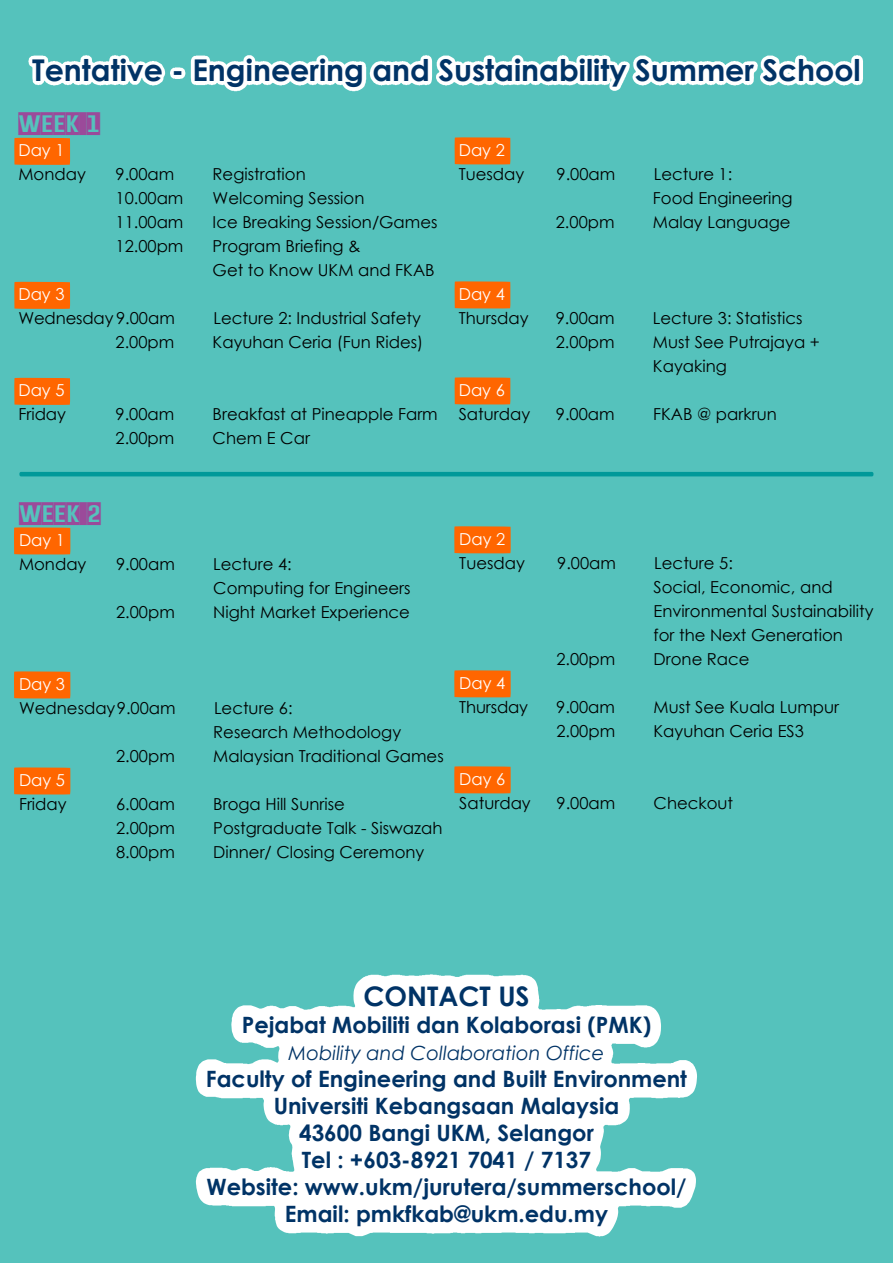
<style>
.page{position:relative;width:893px;height:1263px;background:#55c2bc}
.page>*{position:absolute;margin:0;border:0;box-sizing:border-box;transform-origin:0 0}
.t1{font:700 30px "Century Gothic";color:#036}
.t2{font:700 27px "Century Gothic";color:#036}
.t3{font:700 22.5px/27px "Century Gothic";color:#036;text-align:center}
.t4{font:22.5px "Gobold Blocky";color:#9b4a9a;scale:1.5 1}
.t5{font:italic 19.5px "Century Gothic";color:#036}
.t6{font:16.5px/24px "Century Gothic";color:#000}
.t7{font:16.5px "Century Gothic";color:#fff}
</style>
<div class="page">
<svg style="left:14px;top:767px;width:57px;height:28px;background:#f66a09"></svg>
<svg style="left:14px;top:671px;width:57px;height:28px;background:#f66a09"></svg>
<svg style="left:14px;top:527px;width:57px;height:28px;background:#f66a09"></svg>
<div style="left:14px;top:378px;width:56px;height:27px;background:#f60"></div>
<div style="left:14px;top:282px;width:56px;height:27px;background:#f60"></div>
<div style="left:14px;top:138px;width:56px;height:27px;background:#f60"></div>
<svg style="left:454px;top:377px;width:57px;height:28px;background:#f46b0b"></svg>
<svg style="left:454px;top:281px;width:57px;height:28px;background:#f46b0b"></svg>
<svg style="left:454px;top:137px;width:57px;height:28px;background:#f46b0b"></svg>
<svg style="left:454px;top:766px;width:57px;height:27px;background:#f96805"></svg>
<svg style="left:454px;top:670px;width:57px;height:27px;background:#fa6805"></svg>
<svg style="left:454px;top:526px;width:57px;height:27px;background:#fa6805"></svg>
<img style="left:28px;top:55px;width:835px;height:37px">
<hr style="left:19px;top:472px;width:854px;height:4px;background:#099;border-radius:2px">
<img style="left:195px;top:974px;width:502px;height:263px">
<h1 class="t1" style="left:32px;top:48px;width:830px">Tentative - Engineering and Sustainability Summer School</h1>
<h3 class="t4" style="left:18px;top:109px;width:56px">WEEK 1</h3>
<p class="t7" style="left:18px;top:139px;width:48px">Day 1</p>
<p class="t6" style="left:18px;top:162px;width:69px">Monday</p>
<p class="t6" style="left:116px;top:162px;width:60px">9.00am</p>
<p class="t6" style="left:213px;top:162px;width:95px">Registration</p>
<p class="t6" style="left:116px;top:186px;width:69px">10.00am</p>
<p class="t6" style="left:213px;top:186px;width:153px">Welcoming Session</p>
<p class="t6" style="left:116px;top:210px;width:69px">11.00am</p>
<p class="t6" style="left:213px;top:210px;width:226px">Ice Breaking Session/Games</p>
<p class="t6" style="left:116px;top:234px;width:69px">12.00pm</p>
<p class="t6" style="left:213px;top:234px;width:224px">Program Briefing &amp;<br>Get to Know UKM and FKAB</p>
<p class="t7" style="left:18px;top:283px;width:48px">Day 3</p>
<p class="t6" style="left:18px;top:306px;width:158px">Wednesday 9.00am</p>
<p class="t6" style="left:213px;top:306px;width:209px">Lecture 2: Industrial Safety</p>
<p class="t6" style="left:116px;top:330px;width:60px">2.00pm</p>
<p class="t6" style="left:213px;top:330px;width:212px">Kayuhan Ceria (Fun Rides)</p>
<p class="t7" style="left:18px;top:379px;width:48px">Day 5</p>
<p class="t6" style="left:18px;top:402px;width:49px">Friday</p>
<p class="t6" style="left:116px;top:402px;width:60px">9.00am</p>
<p class="t6" style="left:213px;top:402px;width:227px">Breakfast at Pineapple Farm</p>
<p class="t6" style="left:116px;top:426px;width:60px">2.00pm</p>
<p class="t6" style="left:213px;top:426px;width:99px">Chem E Car</p>
<p class="t7" style="left:459px;top:138px;width:48px">Day 2</p>
<p class="t6" style="left:459px;top:161px;width:67px">Tuesday</p>
<p class="t6" style="left:557px;top:161px;width:60px">9.00am</p>
<p class="t6" style="left:653px;top:161px;width:141px">Lecture 1:<br>Food Engineering</p>
<p class="t6" style="left:556px;top:209px;width:60px">2.00pm</p>
<p class="t6" style="left:653px;top:209px;width:139px">Malay Language</p>
<p class="t7" style="left:459px;top:282px;width:48px">Day 4</p>
<p class="t6" style="left:459px;top:305px;width:71px">Thursday</p>
<p class="t6" style="left:556px;top:305px;width:60px">9.00am</p>
<p class="t6" style="left:653px;top:305px;width:151px">Lecture 3: Statistics</p>
<p class="t6" style="left:556px;top:329px;width:60px">2.00pm</p>
<p class="t6" style="left:653px;top:329px;width:168px">Must See Putrajaya +<br>Kayaking</p>
<p class="t7" style="left:459px;top:378px;width:48px">Day 6</p>
<p class="t6" style="left:459px;top:402px;width:73px">Saturday</p>
<p class="t6" style="left:556px;top:402px;width:60px">9.00am</p>
<p class="t6" style="left:653px;top:402px;width:125px">FKAB @ parkrun</p>
<h3 class="t4" style="left:19px;top:499px;width:56px">WEEK 2</h3>
<p class="t7" style="left:19px;top:528px;width:48px">Day 1</p>
<p class="t6" style="left:19px;top:552px;width:69px">Monday</p>
<p class="t6" style="left:116px;top:552px;width:60px">9.00am</p>
<p class="t6" style="left:213px;top:552px;width:199px">Lecture 4:<br>Computing for Engineers</p>
<p class="t6" style="left:116px;top:600px;width:60px">2.00pm</p>
<p class="t6" style="left:213px;top:600px;width:198px">Night Market Experience</p>
<p class="t7" style="left:19px;top:672px;width:48px">Day 3</p>
<p class="t6" style="left:19px;top:696px;width:158px">Wednesday 9.00am</p>
<p class="t6" style="left:213px;top:696px;width:189px">Lecture 6:<br>Research Methodology</p>
<p class="t6" style="left:116px;top:744px;width:60px">2.00pm</p>
<p class="t6" style="left:213px;top:744px;width:232px">Malaysian Traditional Games</p>
<p class="t7" style="left:19px;top:768px;width:48px">Day 5</p>
<p class="t6" style="left:19px;top:792px;width:49px">Friday</p>
<p class="t6" style="left:116px;top:792px;width:60px">6.00am</p>
<p class="t6" style="left:213px;top:792px;width:133px">Broga Hill Sunrise</p>
<p class="t6" style="left:116px;top:816px;width:60px">2.00pm</p>
<p class="t6" style="left:213px;top:816px;width:231px">Postgraduate Talk - Siswazah</p>
<p class="t6" style="left:116px;top:840px;width:60px">8.00pm</p>
<p class="t6" style="left:213px;top:840px;width:213px">Dinner/ Closing Ceremony</p>
<p class="t7" style="left:459px;top:527px;width:48px">Day 2</p>
<p class="t6" style="left:459px;top:550px;width:67px">Tuesday</p>
<p class="t6" style="left:557px;top:550px;width:60px">9.00am</p>
<p class="t6" style="left:654px;top:550px;width:221px">Lecture 5:<br>Social, Economic, and<br>Environmental Sustainability for the Next Generation</p>
<p class="t6" style="left:556px;top:646px;width:60px">2.00pm</p>
<p class="t6" style="left:654px;top:646px;width:98px">Drone Race</p>
<p class="t7" style="left:459px;top:671px;width:48px">Day 4</p>
<p class="t6" style="left:459px;top:694px;width:70px">Thursday</p>
<p class="t6" style="left:556px;top:694px;width:60px">9.00am</p>
<p class="t6" style="left:653px;top:694px;width:187px">Must See Kuala Lumpur</p>
<p class="t6" style="left:556px;top:718px;width:60px">2.00pm</p>
<p class="t6" style="left:653px;top:718px;width:152px">Kayuhan Ceria ES3</p>
<p class="t7" style="left:459px;top:767px;width:48px">Day 6</p>
<p class="t6" style="left:459px;top:791px;width:73px">Saturday</p>
<p class="t6" style="left:556px;top:791px;width:60px">9.00am</p>
<p class="t6" style="left:654px;top:791px;width:81px">Checkout</p>
<h2 class="t2" style="left:363px;top:975px;width:168px">CONTACT US</h2>
<h3 class="t3" style="left:242px;top:1010px;width:411px">Pejabat Mobiliti dan Kolaborasi (PMK)</h3>
<p class="t5" style="left:288px;top:1039px;width:318px">Mobility and Collaboration Office</p>
<h3 class="t3" style="left:206px;top:1064px;width:483px">Faculty of Engineering and Built Environment Universiti Kebangsaan Malaysia<br>43600 Bangi UKM, Selangor<br>Tel : +603-8921 7041 / 7137<br>Website: www.ukm/jurutera/summerschool/ Email: pmkfkab@ukm.edu.my</h3>
</div>
